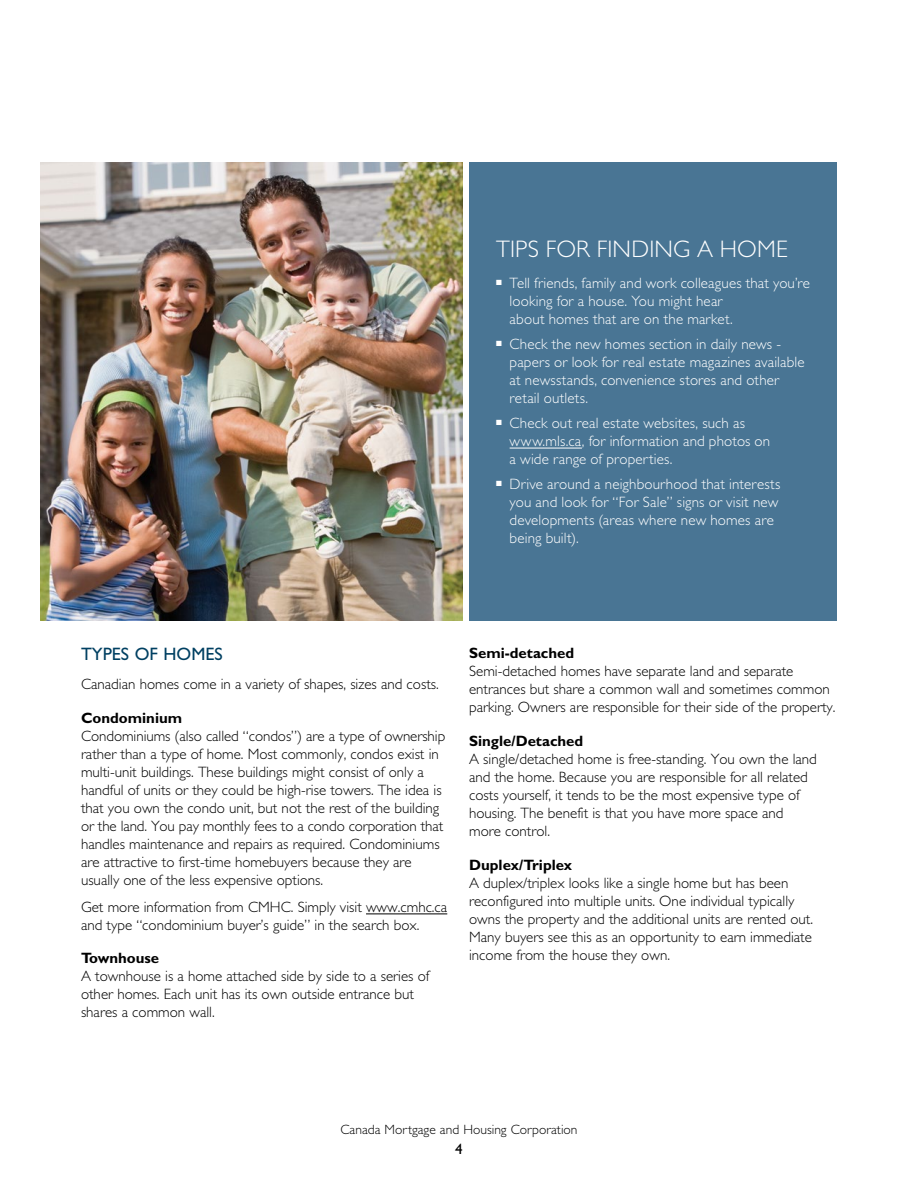
<style>
.page{position:relative;width:918px;height:1188px;background:#fff}
.page>*{position:absolute;margin:0;border:0;box-sizing:border-box;transform-origin:0 0}
.Box_Body_Title_P{font:300 24px "Gill Sans Std";letter-spacing:.01em;color:#fff}
.SubHead3_H3{font:18px "Gill Sans Std";color:#004062}
.Body1_P{font:300 15px/18px "Gill Sans Std";color:#000}
.t1{font:300 15px/18px "Gill Sans Std";letter-spacing:.01em;color:#fff}
.SubHead4_H5{font:700 15px "Gill Sans Std";color:#000}
.t2{font:15px "Gill Sans Std";color:#000}
.t3{font:300 13.5px "Gill Sans Std";color:#000}
</style>
<div class="page">
<img style="left:40px;top:162px;width:422px;height:459px">
<div style="left:469px;top:162px;width:368px;height:459px;background:#497594"></div>
<hr style="left:510px;top:448px;width:72px;height:1px;background:#fff">
<hr style="left:366px;top:914px;width:81px;height:1px;background:#000">
<p class="Box_Body_Title_P" style="left:496px;top:235px;width:293px">TIPS FOR FINDING A HOME</p>
<p class="t1" style="left:510px;top:274px;width:302px;text-indent:-13px">■ Tell friends, family and work colleagues that you’re looking for a house. You might hear<br>about homes that are on the market.</p>
<p class="t1" style="left:510px;top:335px;width:297px;text-indent:-13px">■ Check the new homes section in daily news - papers or look for real estate magazines available at newsstands, convenience stores and other retail outlets.</p>
<p class="t1" style="left:510px;top:414px;width:262px;text-indent:-13px">■ Check out real estate websites, such as www.mls.ca, for information and photos on a wide range of properties.</p>
<p class="t1" style="left:510px;top:475px;width:272px;text-indent:-13px">■ Drive around a neighbourhood that interests you and look for “For Sale” signs or visit new developments (areas where new homes are being built).</p>
<h3 class="SubHead3_H3" style="left:81px;top:644px;width:143px">TYPES OF HOMES</h3>
<p class="Body1_P" style="left:81px;top:675px;width:359px">Canadian homes come in a variety of shapes, sizes and costs.</p>
<h4 class="SubHead4_H5" style="left:81px;top:709px;width:103px">Condominium</h4>
<p class="Body1_P" style="left:81px;top:727px;width:366px">Condominiums (also called “condos”) are a type of ownership rather than a type of home. Most commonly, condos exist in multi-unit buildings. These buildings might consist of only a handful of units or they could be high-rise towers. The idea is that you own the condo unit, but not the rest of the building or the land. You pay monthly fees to a condo corporation that handles maintenance and repairs as required. Condominiums are attractive to first-time homebuyers because they are usually one of the less expensive options.</p>
<p class="Body1_P" style="left:81px;top:898px;width:368px">Get more information from CMHC. Simply visit www.cmhc.ca and type “condominium buyer’s guide” in the search box.</p>
<h5 class="SubHead4_H5" style="left:81px;top:949px;width:80px">Townhouse</h5>
<p class="Body1_P" style="left:81px;top:967px;width:350px">A townhouse is a home attached side by side to a series of other homes. Each unit has its own outside entrance but shares a common wall.</p>
<h4 class="SubHead4_H5" style="left:469px;top:644px;width:107px">Semi-detached</h4>
<p class="Body1_P" style="left:469px;top:662px;width:368px">Semi-detached homes have separate land and separate entrances but share a common wall and sometimes common parking. Owners are responsible for their side of the property.</p>
<h4 class="SubHead4_H5" style="left:469px;top:732px;width:116px">Single/Detached</h4>
<p class="Body1_P" style="left:469px;top:750px;width:349px">A single/detached home is free-standing. You own the land and the home. Because you are responsible for all related costs yourself, it tends to be the most expensive type of housing. The benefit is that you have more space and more control.</p>
<h4 class="SubHead4_H5" style="left:469px;top:856px;width:105px">Duplex/Triplex</h4>
<p class="Body1_P" style="left:469px;top:874px;width:345px">A duplex/triplex looks like a single home but has been reconfigured into multiple units. One individual typically owns the property and the additional units are rented out.<br>Many buyers see this as an opportunity to earn immediate income from the house they own.</p>
<p class="t3" style="left:341px;top:1122px;width:238px">Canada Mortgage and Housing Corporation</p>
<p class="t2" style="left:455px;top:1141px;width:9px">4</p>
</div>
